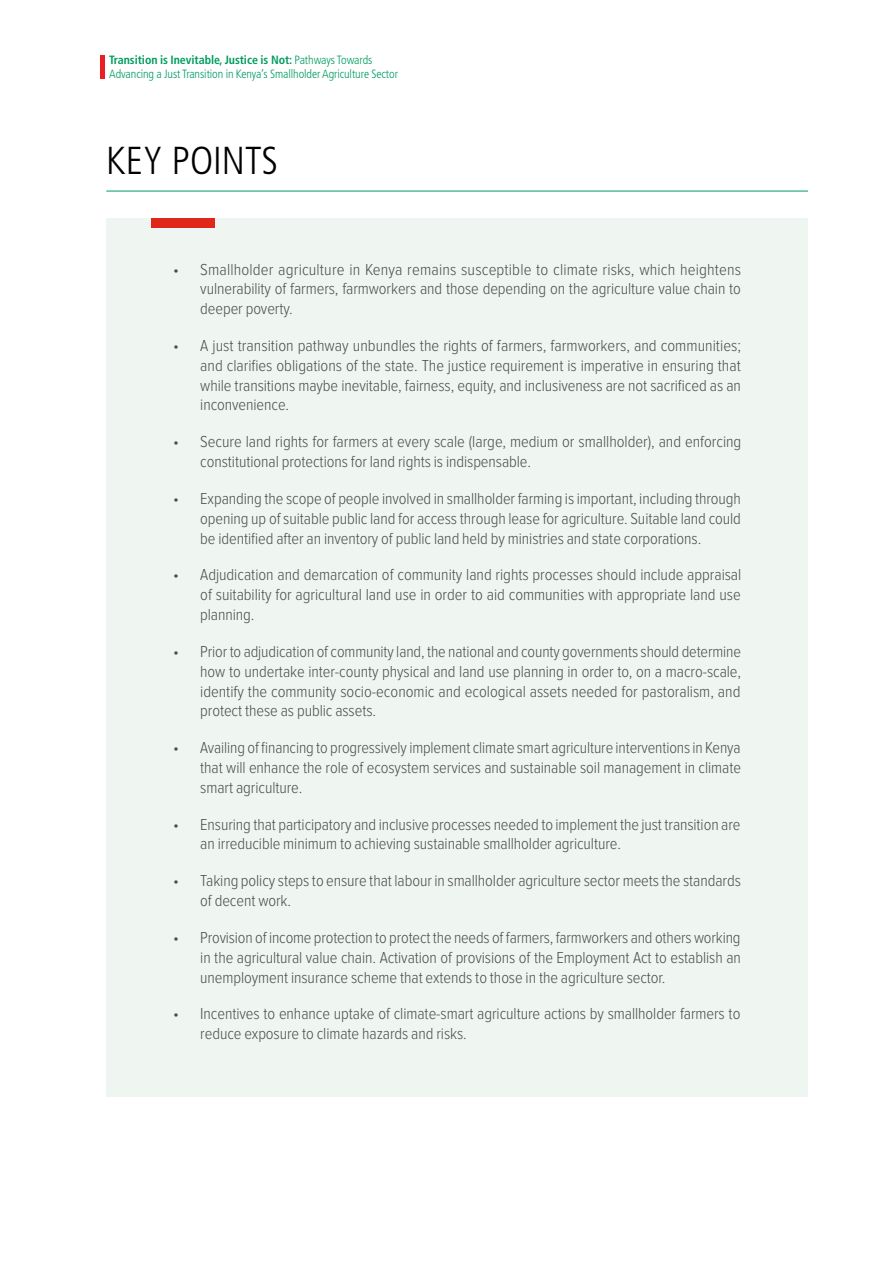
<style>
.page{position:relative;width:893px;height:1263px;background:#fff}
.page>*{position:absolute;margin:0;border:0;box-sizing:border-box;transform-origin:0 0}
.t1{font:300 condensed 39px "Frutiger LT Std";color:#000}
.t2{font:300 16.5px/19.8px "Proxima Nova Cond";letter-spacing:-.005em;color:#4d4d4f;text-align:justify}
.t3{font:300 condensed 12px/14.4px "Frutiger LT Std";letter-spacing:-.005em;color:#009c61}
.s1{font-weight:700}
</style>
<div class="page">
<hr style="left:106px;top:191px;width:702px;height:1px;background:#009c61">
<div style="left:106px;top:218px;width:702px;height:879px;background:#eff6f2"></div>
<div style="left:152px;top:218px;width:63px;height:10px;background:#df271c"></div>
<hr style="left:100px;top:55px;width:4px;height:24px;background:#ed1d24">
<p class="t3" style="left:109px;top:53px;width:290px"><span class="s1">Transition is Inevitable, Justice is Not:</span> Pathways Towards<br>Advancing a Just Transition in Kenya’s Smallholder Agriculture Sector</p>
<h1 class="t1" style="left:106px;top:138px;width:173px">KEY POINTS</h1>
<p class="t2" style="left:200px;top:259px;width:542px;text-indent:-27px">• Smallholder agriculture in Kenya remains susceptible to climate risks, which heightens vulnerability of farmers, farmworkers and those depending on the agriculture value chain to deeper poverty.</p>
<p class="t2" style="left:200px;top:336px;width:542px;text-indent:-27px">• A just transition pathway unbundles the rights of farmers, farmworkers, and communities; and clarifies obligations of the state. The justice requirement is imperative in ensuring that while transitions maybe inevitable, fairness, equity, and inclusiveness are not sacrificed as an inconvenience.</p>
<p class="t2" style="left:200px;top:432px;width:543px;text-indent:-27px">• Secure land rights for farmers at every scale (large, medium or smallholder), and enforcing constitutional protections for land rights is indispensable.</p>
<p class="t2" style="left:200px;top:489px;width:542px;text-indent:-27px">• Expanding the scope of people involved in smallholder farming is important, including through opening up of suitable public land for access through lease for agriculture. Suitable land could be identified after an inventory of public land held by ministries and state corporations.</p>
<p class="t2" style="left:200px;top:565px;width:543px;text-indent:-27px">• Adjudication and demarcation of community land rights processes should include appraisal of suitability for agricultural land use in order to aid communities with appropriate land use planning.</p>
<p class="t2" style="left:200px;top:642px;width:542px;text-indent:-27px">• Prior to adjudication of community land, the national and county governments should determine how to undertake inter-county physical and land use planning in order to, on a macro-scale, identify the community socio-economic and ecological assets needed for pastoralism, and protect these as public assets.</p>
<p class="t2" style="left:200px;top:738px;width:542px;text-indent:-27px">• Availing of financing to progressively implement climate smart agriculture interventions in Kenya that will enhance the role of ecosystem services and sustainable soil management in climate smart agriculture.</p>
<p class="t2" style="left:200px;top:814px;width:542px;text-indent:-27px">• Ensuring that participatory and inclusive processes needed to implement the just transition are an irreducible minimum to achieving sustainable smallholder agriculture.</p>
<p class="t2" style="left:200px;top:871px;width:542px;text-indent:-27px">• Taking policy steps to ensure that labour in smallholder agriculture sector meets the standards of decent work.</p>
<p class="t2" style="left:200px;top:928px;width:542px;text-indent:-27px">• Provision of income protection to protect the needs of farmers, farmworkers and others working in the agricultural value chain. Activation of provisions of the Employment Act to establish an unemployment insurance scheme that extends to those in the agriculture sector.</p>
<p class="t2" style="left:200px;top:1004px;width:542px;text-indent:-27px">• Incentives to enhance uptake of climate-smart agriculture actions by smallholder farmers to reduce exposure to climate hazards and risks.</p>
</div>
